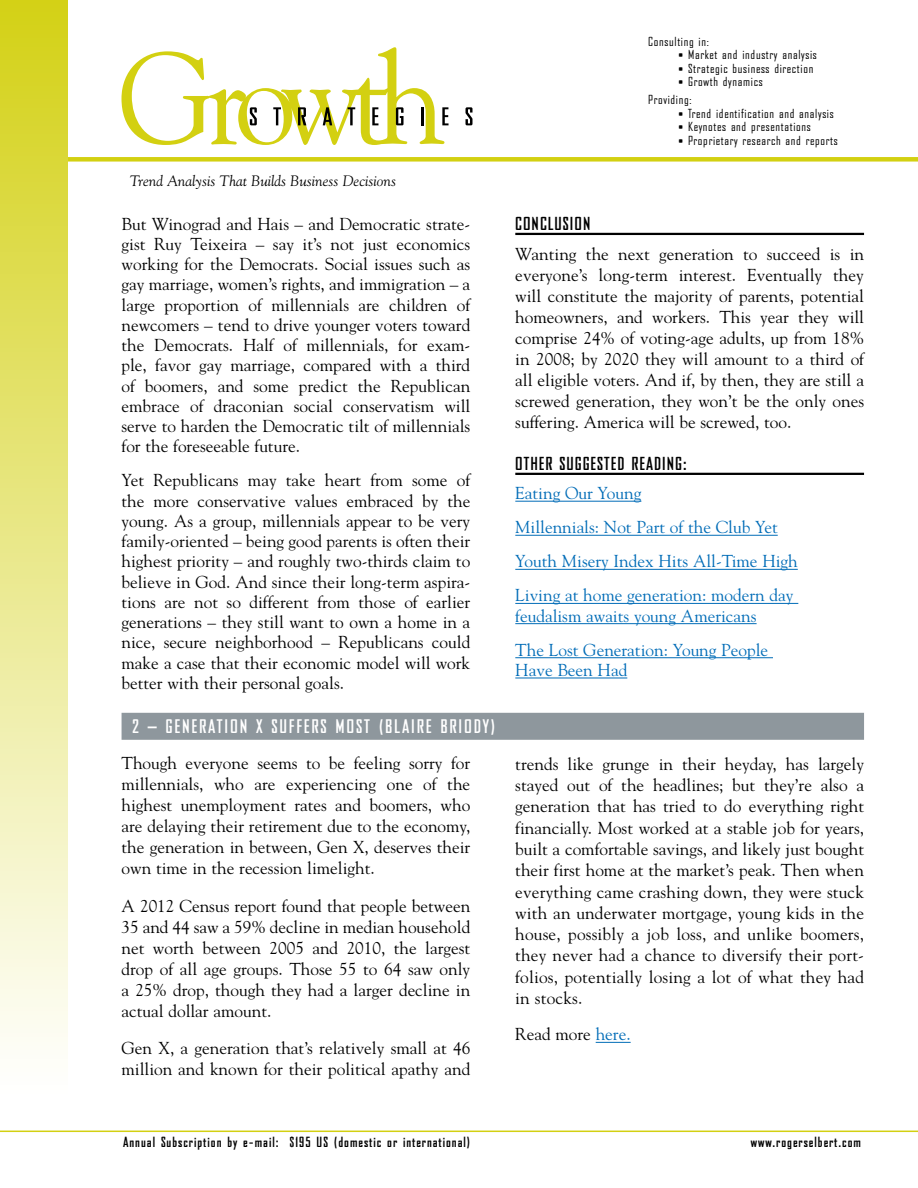
<style>
.page{position:relative;width:918px;height:1188px;background:#fff}
.page>*{position:absolute;margin:0;border:0;box-sizing:border-box;transform-origin:0 0}
.t1{font:700 18px "Bureau Agency";letter-spacing:.1em;color:#fff}
.t2{font:17.25px/20.2px "Goudy";color:#000;text-align:justify}
.t3{font:17.25px/34px "Goudy";color:#006cb7}
.t4{font:700 17.25px "Bureau Agency";letter-spacing:.06em;color:#000}
.t5{font:italic 15px "Goudy";color:#000}
.t6{font:700 13.5px "Bureau Agency";letter-spacing:.075em;color:#000}
.t7{font:12px/18px "Bureau Agency";letter-spacing:.06em;color:#000}
.s1{font-size:10.5px}
.s2{color:#006cb7}
</style>
<div class="page">
<div style="left:0;top:157px;width:918px;height:5px;background:#d3d011"></div>
<div style="left:0;top:0;width:68px;height:1097px;background:linear-gradient(to bottom,#d4d116,#fff)"></div>
<hr style="left:0;top:1131px;width:918px;height:1px;background:#d3d011">
<svg style="left:122px;top:47px;width:327px;height:98px"></svg>
<svg style="left:466px;top:107px;width:6px;height:18px"></svg>
<hr style="left:515px;top:233px;width:349px;height:2px;background:#000">
<hr style="left:515px;top:473px;width:349px;height:2px;background:#000">
<hr style="left:515px;top:501px;width:126px;height:1px;background:#006cb7">
<hr style="left:515px;top:535px;width:263px;height:1px;background:#006cb7">
<hr style="left:515px;top:569px;width:283px;height:1px;background:#006cb7">
<hr style="left:515px;top:603px;width:283px;height:1px;background:#006cb7">
<hr style="left:515px;top:623px;width:242px;height:1px;background:#006cb7">
<hr style="left:515px;top:657px;width:258px;height:1px;background:#006cb7">
<hr style="left:515px;top:678px;width:112px;height:1px;background:#006cb7">
<div style="left:122px;top:713px;width:742px;height:27px;background:#8e979d"></div>
<hr style="left:596px;top:1042px;width:35px;height:1px;background:#006cb7">
<p class="t5" style="left:130px;top:172px;width:268px">Trend Analysis That Builds Business Decisions</p>
<p class="t2" style="left:122px;top:213px;width:350px">But Winograd and Hais – and Democratic strate&shy;gist Ruy Teixeira – say it’s not just economics working for the Democrats. Social issues such as gay marriage, women’s rights, and immigration – a large proportion of millennials are children of newcomers – tend to drive younger voters toward the Democrats. Half of millennials, for exam&shy;ple, favor gay marriage, compared with a third of boomers, and some predict the Republican embrace of draconian social conservatism will serve to harden the Democratic tilt of millennials for the foreseeable future.</p>
<p class="t2" style="left:122px;top:470px;width:350px">Yet Republicans may take heart from some of the more conservative values embraced by the young. As a group, millennials appear to be very family-oriented – being good parents is often their highest priority – and roughly two-thirds claim to believe in God. And since their long-term aspira&shy;tions are not so different from those of earlier generations – they still want to own a home in a nice, secure neighborhood – Republicans could make a case that their economic model will work better with their personal goals.</p>
<p class="t1" style="left:132px;top:717px;width:365px">2 – GENERATION X SUFFERS MOST (BLAIRE BRIODY)</p>
<p class="t2" style="left:122px;top:752px;width:350px;line-height:21px">Though everyone seems to be feeling sorry for millennials, who are experiencing one of the highest unemployment rates and boomers, who are delaying their retirement due to the economy, the generation in between, Gen X, deserves their own time in the recession limelight.</p>
<p class="t2" style="left:122px;top:895px;width:350px;line-height:21px">A 2012 Census report found that people between 35 and 44 saw a 59% decline in median household net worth between 2005 and 2010, the largest drop of all age groups. Those 55 to 64 saw only a 25% drop, though they had a larger decline in actual dollar amount.</p>
<p class="t2" style="left:122px;top:1037px;width:350px;line-height:21px">Gen X, a generation that’s relatively small at 46 million and known for their political apathy and</p>
<p class="t7" style="left:648px;top:33px;width:62px">Consulting in:</p>
<p class="t7" style="left:679px;top:46px;width:140px"><span class="s1">•</span> Market and industry analysis</p>
<p class="t7" style="left:679px;top:60px;width:136px"><span class="s1">•</span> Strategic business direction</p>
<p class="t7" style="left:648px;top:73px;width:116px;text-indent:30px"><span class="s1">•</span> Growth dynamics<br>Providing:</p>
<p class="t7" style="left:679px;top:105px;width:157px"><span class="s1">•</span> Trend identification and analysis</p>
<p class="t7" style="left:679px;top:118px;width:134px"><span class="s1">•</span> Keynotes and presentations</p>
<p class="t7" style="left:679px;top:132px;width:161px"><span class="s1">•</span> Proprietary research and reports</p>
<p class="t4" style="left:515px;top:214px;width:77px">CONCLUSION</p>
<p class="t2" style="left:515px;top:243px;width:350px;line-height:21px">Wanting the next generation to succeed is in everyone’s long-term interest. Eventually they will constitute the majority of parents, potential homeowners, and workers. This year they will comprise 24% of voting-age adults, up from 18% in 2008; by 2020 they will amount to a third of all eligible voters. And if, by then, they are still a screwed generation, they won’t be the only ones suffering. America will be screwed, too.</p>
<p class="t4" style="left:515px;top:454px;width:173px">OTHER SUGGESTED READING:</p>
<p class="t3" style="left:515px;top:476px;width:284px">Eating Our Young<br>Millennials: Not Part of the Club Yet<br>Youth Misery Index Hits All-Time High<br>Living at home generation: modern day</p>
<p class="t3" style="left:515px;top:598px;width:254px">feudalism awaits young Americans<br>The Lost Generation: Young People</p>
<p class="t3" style="left:515px;top:652px;width:114px">Have Been Had</p>
<p class="t2" style="left:515px;top:753px;width:350px;line-height:21.3px">trends like grunge in their heyday, has largely stayed out of the headlines; but they’re also a generation that has tried to do everything right financially. Most worked at a stable job for years, built a comfortable savings, and likely just bought their first home at the market’s peak. Then when everything came crashing down, they were stuck with an underwater mortgage, young kids in the house, possibly a job loss, and unlike boomers, they never had a chance to diversify their port&shy;folios, potentially losing a lot of what they had in stocks.</p>
<p class="t2" style="left:515px;top:1024px;width:117px">Read more <span class="s2">here.</span></p>
<p class="t6" style="left:123px;top:1135px;width:349px">Annual Subscription by e-mail: $195 US (domestic or international)</p>
<p class="t6" style="left:751px;top:1135px;width:112px">www.rogerselbert.com</p>
</div>
